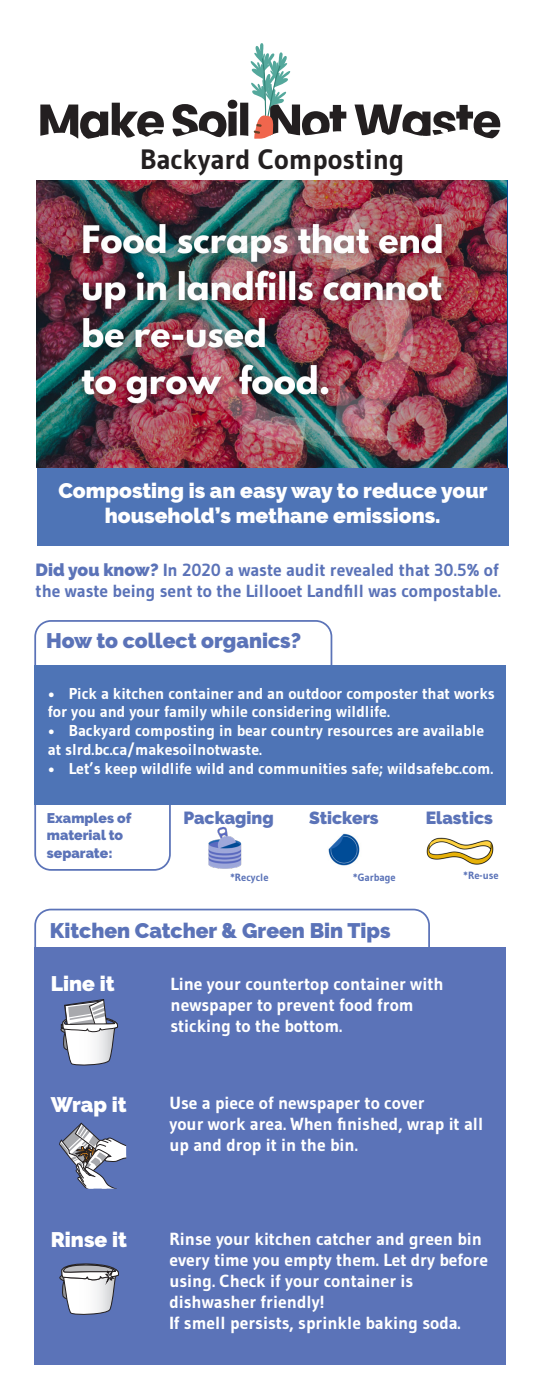
<style>
.page{position:relative;width:546px;height:1386px;background:#fff}
.page>*{position:absolute;margin:0;border:0;box-sizing:border-box;transform-origin:0 0}
.t1{font:700 28px "Gudea";color:#231f20}
.t2{font:900 21px "Raleway";color:#fff}
.t3{font:900 21px "Raleway";color:#5b73b8}
.t4{font:700 17.5px/21px "Gudea";color:#fff}
.t5{font:700 17.5px "Gudea";color:#5b73b8}
.t6{font:900 17.5px "Raleway";color:#5b73b8}
.t7{font:700 15.75px/18.9px "Gudea";color:#fff}
.t8{font:900 14px "Raleway";color:#5b73b8}
.t9{font:700 10.5px "Gudea";color:#5b73b8}
.s1{font-family:"Raleway";font-weight:900}
</style>
<div class="page">
<div style="left:34px;top:909px;width:396px;height:78px;border:2px solid #5b73b8;border-radius:16px"></div>
<div style="left:34px;top:948px;width:471px;height:417px;background:#5b73b8"></div>
<svg style="left:40px;top:43px;width:460px;height:96px"></svg>
<img style="left:36px;top:180px;width:471px;height:288px">
<img style="left:147px;top:180px;width:325px;height:288px">
<div style="left:37px;top:468px;width:471px;height:78px;background:#4e74b6"></div>
<div style="left:34px;top:620px;width:298px;height:99px;border:2px solid #5b73b8;border-radius:16px"></div>
<img style="left:328px;top:833px;width:32px;height:33px">
<div style="left:34px;top:777px;width:137px;height:94px;border:2px solid #5b73b8;border-radius:16px"></div>
<img style="left:426px;top:837px;width:68px;height:28px">
<svg style="left:59px;top:1123px;width:67px;height:66px"></svg>
<svg style="left:60px;top:1263px;width:59px;height:52px"></svg>
<svg style="left:61px;top:999px;width:57px;height:67px"></svg>
<div style="left:34px;top:665px;width:472px;height:140px;background:#4e74b6"></div>
<img style="left:208px;top:826px;width:34px;height:43px">
<p class="t1" style="left:140px;top:142px;width:266px">Backyard Composting</p>
<p class="t2" style="left:58px;top:479px;width:430px">Composting is an easy way to reduce your</p>
<p class="t2" style="left:105px;top:504px;width:337px">household’s methane emissions.</p>
<p class="t5" style="left:36px;top:559px;width:465px"><span class="s1">Did you know?</span> In 2020 a waste audit revealed that 30.5% of</p>
<p class="t5" style="left:36px;top:580px;width:467px">the waste being sent to the Lillooet Landfill was compostable.</p>
<p class="t3" style="left:46px;top:629px;width:256px">How to collect organics?</p>
<p class="t7" style="left:48px;top:683px;width:449px">• Pick a kitchen container and an outdoor composter that works for you and your family while considering wildlife.</p>
<p class="t7" style="left:48px;top:721px;width:438px">• Backyard composting in bear country resources are available at slrd.bc.ca/makesoilnotwaste.</p>
<p class="t7" style="left:48px;top:759px;width:447px">• Let’s keep wildlife wild and communities safe; wildsafebc.com.</p>
<p class="t8" style="left:47px;top:810px;width:86px">Examples of</p>
<p class="t8" style="left:47px;top:827px;width:78px">material to</p>
<p class="t8" style="left:47px;top:845px;width:67px">separate:</p>
<p class="t6" style="left:183px;top:807px;width:92px">Packaging</p>
<p class="t9" style="left:230px;top:871px;width:40px">*Recycle</p>
<p class="t6" style="left:309px;top:807px;width:71px">Stickers</p>
<p class="t6" style="left:426px;top:808px;width:69px">Elastics</p>
<p class="t9" style="left:353px;top:871px;width:44px">*Garbage</p>
<p class="t9" style="left:464px;top:869px;width:36px">*Re-use</p>
<p class="t3" style="left:50px;top:918px;width:342px">Kitchen Catcher &amp; Green Bin Tips</p>
<p class="t2" style="left:51px;top:972px;width:65px">Line it</p>
<p class="t4" style="left:170px;top:973px;width:275px">Line your countertop container with newspaper to prevent food from sticking to the bottom.</p>
<p class="t2" style="left:51px;top:1092px;width:77px">Wrap it</p>
<p class="t2" style="left:51px;top:1228px;width:78px">Rinse it</p>
<p class="t4" style="left:169px;top:1092px;width:257px">Use a piece of newspaper to cover</p>
<p class="t4" style="left:169px;top:1113px;width:316px">your work area. When finished, wrap it all up and drop it in the bin.</p>
<p class="t4" style="left:169px;top:1228px;width:320px">Rinse your kitchen catcher and green bin every time you empty them. Let dry before using. Check if your container is</p>
<p class="t4" style="left:169px;top:1291px;width:157px">dishwasher friendly!</p>
<p class="t4" style="left:169px;top:1312px;width:293px">If smell persists, sprinkle baking soda.</p>
</div>
